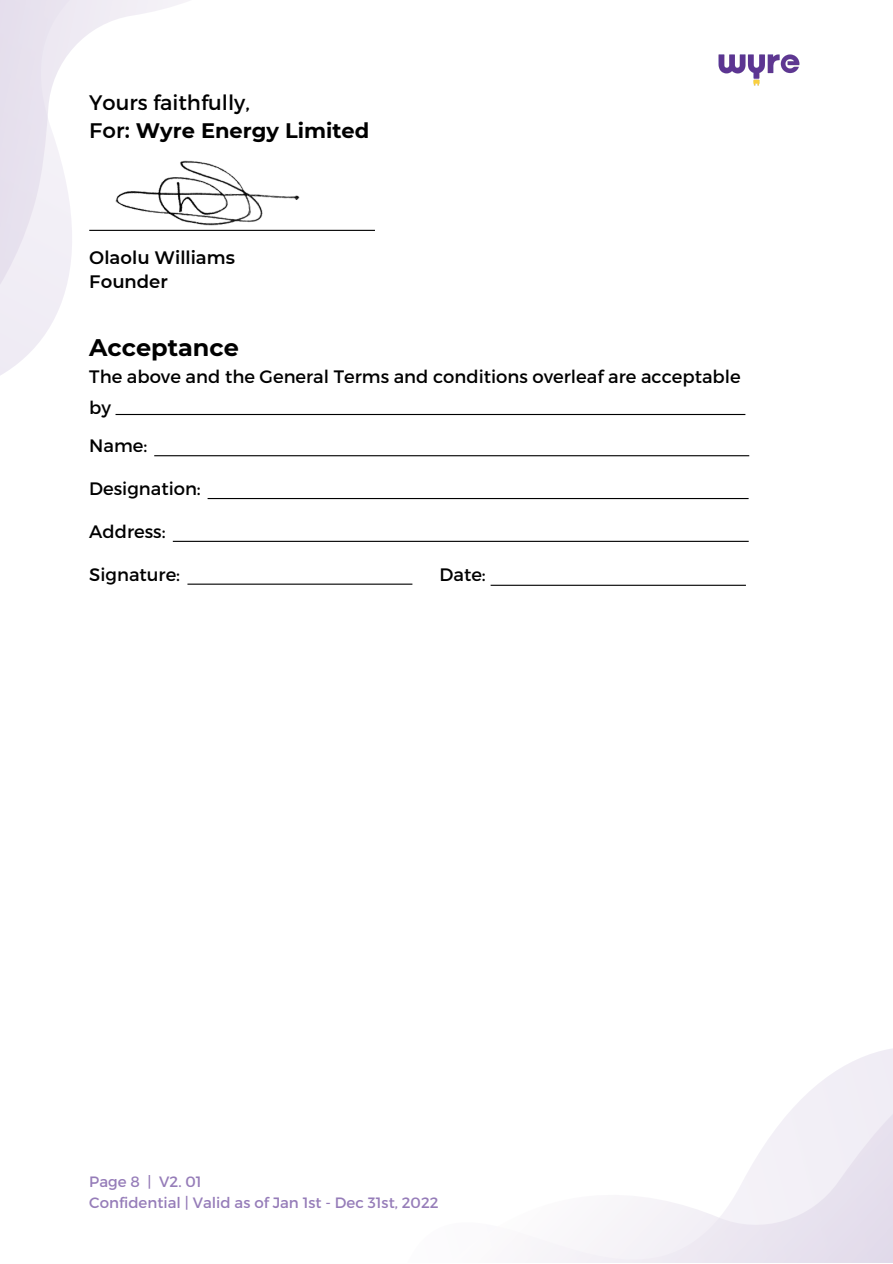
<style>
.page{position:relative;width:893px;height:1264px;background:#fff}
.page>*{position:absolute;margin:0;border:0;box-sizing:border-box;transform-origin:0 0}
.t1{font:700 24px "Montserrat";color:#000}
.t2{font:700 21px/28px "Montserrat";color:#000}
.t3{font:18px/30.3px "Montserrat";color:#000}
.t4{font:600 18px/24.8px "Montserrat";color:#000}
.t5{font:15px/20.2px "Montserrat";color:#5c3592}
.s1{font-weight:400}
.s2{font-weight:600}
</style>
<div class="page">
<img style="left:718px;top:54px;width:82px;height:32px">
<svg style="left:540px;top:1049px;width:352px;height:213px"></svg>
<svg style="left:0;top:0;width:390px;height:542px"></svg>
<hr style="left:89px;top:230px;width:286px;height:1px;background:#000">
<hr style="left:154px;top:455px;width:595px;height:1px;background:#000">
<hr style="left:115px;top:414px;width:630px;height:1px;background:#000">
<hr style="left:207px;top:498px;width:541px;height:1px;background:#000">
<hr style="left:173px;top:541px;width:575px;height:1px;background:#000">
<hr style="left:187px;top:583px;width:225px;height:1px;background:#000">
<hr style="left:490px;top:584px;width:255px;height:2px;background:#000">
<img style="left:114px;top:158px;width:186px;height:70px">
<p class="t2" style="left:89px;top:88px;width:281px"><span class="s1">Yours faithfully,<br></span><span class="s2">For:</span> Wyre Energy Limited</p>
<p class="t4" style="left:89px;top:245px;width:147px">Olaolu Williams<br>Founder</p>
<h1 class="t1" style="left:89px;top:333px;width:151px">Acceptance</h1>
<p class="t3" style="left:89px;top:361px;width:653px">The above and the General Terms and conditions overleaf are acceptable by</p>
<p class="t3" style="left:89px;top:430px;width:59px">Name:</p>
<p class="t3" style="left:89px;top:473px;width:113px">Designation:</p>
<p class="t3" style="left:89px;top:515px;width:78px">Address:</p>
<p class="t3" style="left:89px;top:558px;width:92px">Signature:</p>
<p class="t3" style="left:439px;top:558px;width:48px">Date:</p>
<p class="t5" style="left:89px;top:1171px;width:351px">Page 8 | V2. 01<br>Confidential | Valid as of Jan 1st - Dec 31st, 2022</p>
</div>
